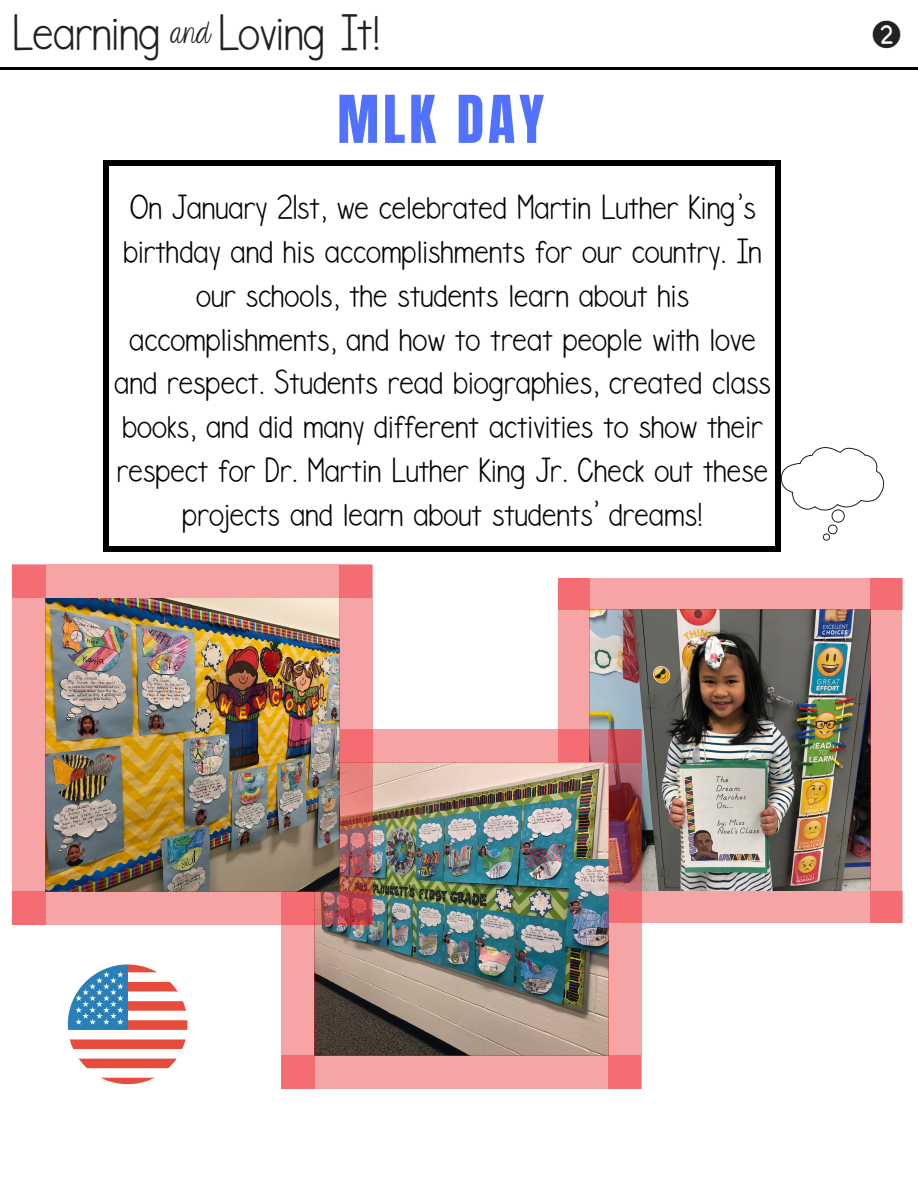
<style>
.page{position:relative;width:918px;height:1188px;background:#fff}
.page>*{position:absolute;margin:0;border:0;box-sizing:border-box;transform-origin:0 0}
.t1{font:55.95px "Anton";letter-spacing:.07em;color:#5271ff}
.t2{font:40.95px "DJB Number 2 Pencil";color:#222}
.t3{font:30.75px "KG Eyes Wide Open";color:#222}
.t4{font:28.05px/43.8px "DJB Number 2 Pencil";letter-spacing:.01em;color:#040505;text-align:center}
.t5{font:21.75px "DJB Onthe Spot";color:#222}
</style>
<div class="page">
<hr style="left:0;top:67px;width:918px;height:3px;background:#000">
<svg style="left:775px;top:547px;width:5px;height:5px"></svg>
<div style="left:103px;top:165px;width:5px;height:382px;background:#000"></div>
<svg style="left:103px;top:547px;width:5px;height:5px"></svg>
<div style="left:775px;top:165px;width:5px;height:382px;background:#000"></div>
<div style="left:108px;top:547px;width:667px;height:5px;background:#000"></div>
<svg style="left:775px;top:160px;width:5px;height:5px"></svg>
<svg style="left:103px;top:160px;width:5px;height:5px"></svg>
<div style="left:108px;top:160px;width:667px;height:6px;background:#000"></div>
<img style="left:590px;top:610px;width:281px;height:281px">
<div style="left:558px;top:578px;width:344px;height:32px;background:#f7a4a7"></div>
<div style="left:558px;top:891px;width:344px;height:31px;background:#f7a4a7"></div>
<svg style="left:558px;top:578px;width:32px;height:151px;background:#f5979a"></svg>
<svg style="left:871px;top:578px;width:31px;height:344px;background:#f6999d"></svg>
<img style="left:314px;top:762px;width:294px;height:294px">
<svg style="left:372px;top:729px;width:236px;height:33px;background:#f2999d"></svg>
<div style="left:281px;top:1056px;width:360px;height:33px;background:#f7a4a7"></div>
<svg style="left:281px;top:891px;width:33px;height:198px;background:#f5979b"></svg>
<svg style="left:608px;top:729px;width:33px;height:360px;background:#cb6e72"></svg>
<img style="left:46px;top:598px;width:293px;height:293px">
<div style="left:12px;top:565px;width:360px;height:33px;background:#f7a4a7"></div>
<svg style="left:46px;top:892px;width:293px;height:33px;background:#f0989b"></svg>
<svg style="left:12px;top:565px;width:34px;height:360px;background:#f4989a"></svg>
<img style="left:339px;top:565px;width:33px;height:360px">
<svg style="left:780px;top:447px;width:104px;height:94px"></svg>
<svg style="left:67px;top:964px;width:121px;height:121px"></svg>
<h2 class="t2" style="left:13px;top:7px;width:150px">Learning</h2>
<h2 class="t2" style="left:218px;top:7px;width:164px">Loving It!</h2>
<p class="t3" style="left:171px;top:16px;width:41px">and</p>
<p class="t5" style="left:873px;top:19px;width:30px">2</p>
<h1 class="t1" style="left:337px;top:79px;width:208px">MLK DAY</h1>
<p class="t4" style="left:115px;top:188px;width:658px">On January 21st, we celebrated Martin Luther King’s birthday and his accomplishments for our country. In our schools, the students learn about his accomplishments, and how to treat people with love and respect. Students read biographies, created class books, and did many different activities to show their respect for Dr. Martin Luther King Jr. Check out these projects and learn about students' dreams!</p>
</div>
